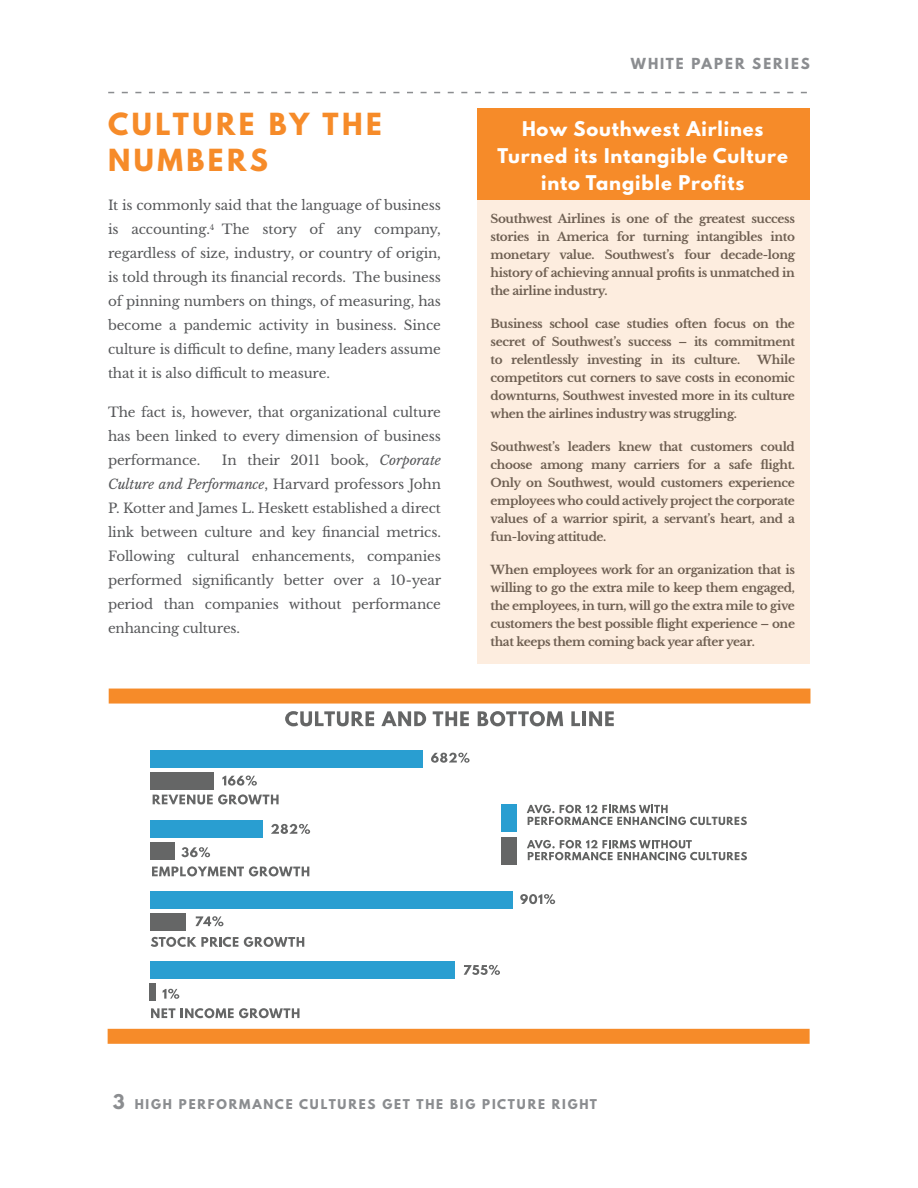
<style>
.page{position:relative;width:918px;height:1188px;background:#fff}
.page>*{position:absolute;margin:0;border:0;box-sizing:border-box;transform-origin:0 0}
.t1{font:700 27px "League Spartan";letter-spacing:.13em;color:#f68b29}
.t2{font:700 18px/27px "League Spartan";letter-spacing:.05em;color:#fff;text-align:center}
.t3{font:13.5px/24px "Libre Baskerville";letter-spacing:-.01em;color:#57585a;text-align:justify}
.t4{font:700 13.5px "League Spartan";letter-spacing:.15em;color:#8b8d90}
.t5{font:700 12px/18px "Libre Baskerville";letter-spacing:-.03em;color:#57585a;text-align:justify}
.t6{font:700 12px "League Spartan";letter-spacing:.15em;color:#8b8d90}
.s1{font-style:italic}
.s2{font-size:18px}
</style>
<div class="page">
<div style="left:477px;top:108px;width:333px;height:92px;background:#f68b29"></div>
<div style="left:150px;top:961px;width:304px;height:18px;background:#299ed1"></div>
<div style="left:150px;top:983px;width:6px;height:18px;background:#656666"></div>
<div style="left:150px;top:750px;width:273px;height:17px;background:#299ed1"></div>
<div style="left:150px;top:820px;width:112px;height:18px;background:#299ed1"></div>
<div style="left:150px;top:772px;width:64px;height:17px;background:#656666"></div>
<div style="left:150px;top:842px;width:25px;height:18px;background:#656666"></div>
<div style="left:150px;top:913px;width:36px;height:17px;background:#656666"></div>
<div style="left:150px;top:891px;width:362px;height:17px;background:#299ed1"></div>
<svg style="left:153px;top:794px;width:126px;height:10px"></svg>
<svg style="left:152px;top:866px;width:157px;height:10px"></svg>
<svg style="left:151px;top:937px;width:87px;height:10px"></svg>
<svg style="left:244px;top:937px;width:60px;height:10px"></svg>
<svg style="left:151px;top:1008px;width:24px;height:10px"></svg>
<svg style="left:181px;top:1008px;width:118px;height:10px"></svg>
<svg style="left:431px;top:753px;width:39px;height:10px"></svg>
<svg style="left:222px;top:776px;width:35px;height:10px"></svg>
<svg style="left:271px;top:824px;width:39px;height:10px"></svg>
<svg style="left:181px;top:847px;width:29px;height:10px"></svg>
<svg style="left:520px;top:894px;width:35px;height:10px"></svg>
<svg style="left:195px;top:916px;width:28px;height:10px"></svg>
<svg style="left:464px;top:965px;width:36px;height:10px"></svg>
<svg style="left:163px;top:989px;width:16px;height:10px"></svg>
<svg style="left:285px;top:711px;width:89px;height:15px"></svg>
<svg style="left:381px;top:711px;width:45px;height:15px"></svg>
<svg style="left:433px;top:711px;width:36px;height:15px"></svg>
<svg style="left:478px;top:711px;width:85px;height:15px"></svg>
<svg style="left:571px;top:711px;width:9px;height:15px"></svg>
<hr style="left:583px;top:711px;width:3px;height:15px;background:#656666">
<svg style="left:589px;top:711px;width:25px;height:15px"></svg>
<svg style="left:527px;top:805px;width:220px;height:20px"></svg>
<div style="left:501px;top:838px;width:15px;height:27px;background:#656666"></div>
<div style="left:501px;top:804px;width:16px;height:28px;background:#299ed1"></div>
<svg style="left:527px;top:840px;width:220px;height:20px"></svg>
<div style="left:109px;top:689px;width:701px;height:15px;background:#f68b29"></div>
<div style="left:108px;top:1029px;width:702px;height:15px;background:#f68b29"></div>
<svg style="left:108px;top:92px;width:699px;height:1px"></svg>
<div style="left:477px;top:200px;width:333px;height:464px;background:#fdeddf"></div>
<p class="t1" style="left:108px;top:103px;width:275px">CULTURE BY THE</p>
<p class="t1" style="left:108px;top:139px;width:162px">NUMBERS</p>
<p class="t3" style="left:108px;top:193px;width:335px">It is commonly said that the language of business is accounting.<sup>4</sup> The story of any company, regardless of size, industry, or country of origin, is told through its financial records. The business of pinning numbers on things, of measuring, has become a pandemic activity in business. Since culture is difficult to define, many leaders assume that it is also difficult to measure.</p>
<p class="t3" style="left:108px;top:400px;width:334px">The fact is, however, that organizational culture has been linked to every dimension of business performance.</p>
<p class="t3" style="left:108px;top:448px;width:335px;text-indent:114px">In their 2011 book, <span class="s1">Corporate Culture and Performance</span>, Harvard professors John P. Kotter and James L. Heskett established a direct link between culture and key financial metrics.<br>Following cultural enhancements, companies performed significantly better over a 10-year period than companies without performance enhancing cultures.</p>
<p class="t4" style="left:631px;top:53px;width:181px">WHITE PAPER SERIES</p>
<p class="t2" style="left:498px;top:115px;width:292px">How Southwest Airlines<br>Turned its Intangible Culture into Tangible Profits</p>
<p class="t5" style="left:490px;top:210px;width:306px">Southwest Airlines is one of the greatest success stories in America for turning intangibles into monetary value. Southwest’s four decade-long history of achieving annual profits is unmatched in the airline industry.</p>
<p class="t5" style="left:490px;top:315px;width:306px">Business school case studies often focus on the secret of Southwest’s success – its commitment to relentlessly investing in its culture.</p>
<p class="t5" style="left:490px;top:351px;width:306px;text-indent:267px">While competitors cut corners to save costs in economic downturns, Southwest invested more in its culture when the airlines industry was struggling.</p>
<p class="t5" style="left:490px;top:438px;width:306px">Southwest’s leaders knew that customers could choose among many carriers for a safe flight.<br>Only on Southwest, would customers experience employees who could actively project the corporate values of a warrior spirit, a servant’s heart, and a fun-loving attitude.</p>
<p class="t5" style="left:490px;top:561px;width:306px">When employees work for an organization that is willing to go the extra mile to keep them engaged, the employees, in turn, will go the extra mile to give customers the best possible flight experience – one that keeps them coming back year after year.</p>
<p class="t6" style="left:113px;top:1094px;width:486px"><span class="s2">3</span> HIGH PERFORMANCE CULTURES GET THE BIG PICTURE RIGHT</p>
</div>
